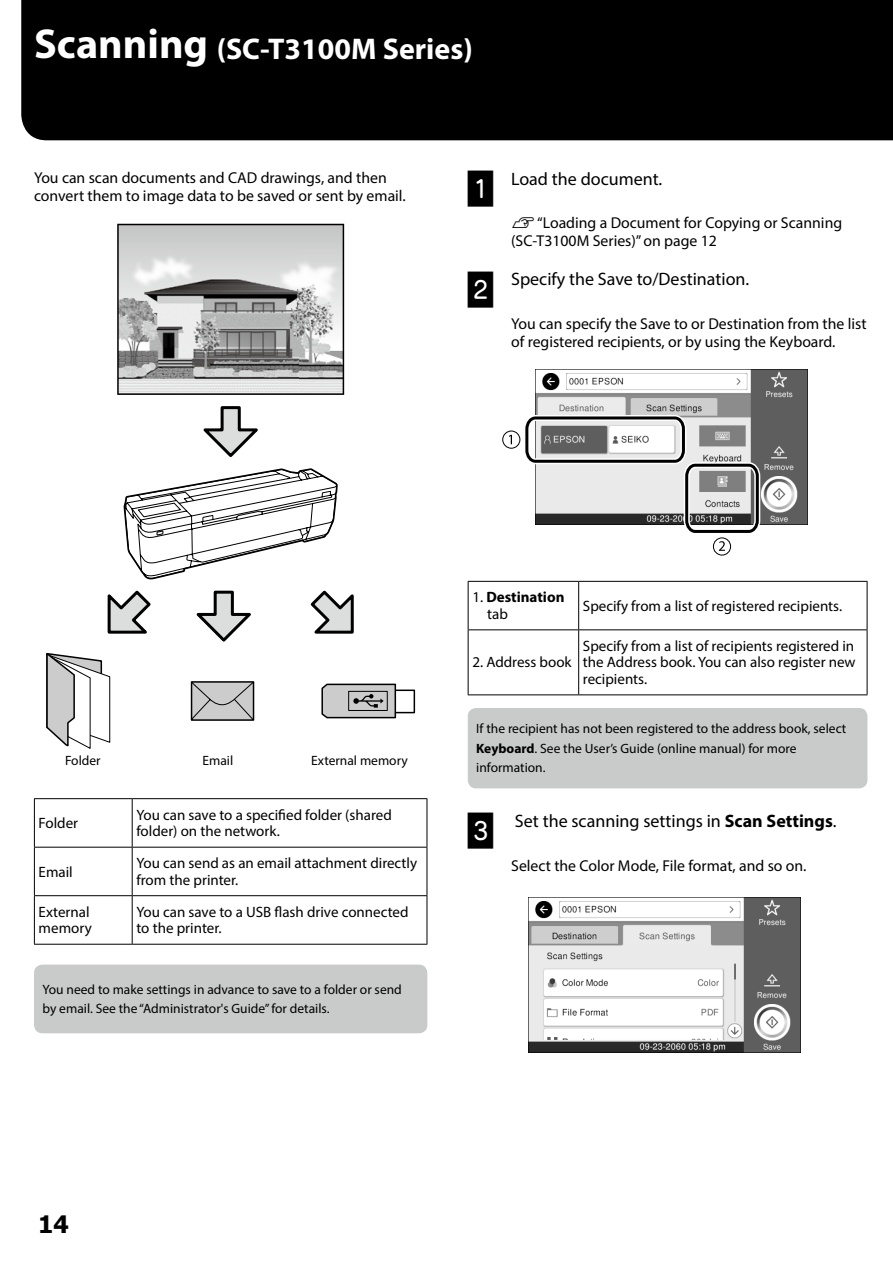
<style>
.page{position:relative;width:893px;height:1263px;background:#fff}
.page>*{position:absolute;margin:0;border:0;box-sizing:border-box;transform-origin:0 0}
.t1{font:36px "JNB3 TP";color:#000}
.t2{font:700 30px "Myriad Pro";color:#fff}
.t3{font:700 24px "Tahoma";color:#000}
.t4{font:18px "Myriad Pro";color:#000}
.t5{font:15.75px/18px "Myriad Pro";color:#000}
.t6{font:15px/16.5px "Myriad Pro";color:#000}
.t7{font:700 15px/16.5px "Myriad Pro";color:#000}
.t8{font:13.5px/19.5px "Myriad Pro";color:#000}
.s1{font-size:42px}
.s2{font-family:"TP Publication Group Icons 4 AAA"}
.s3{font-weight:400}
.s4{font-weight:700}
</style>
<div class="page">
<div style="left:21px;top:0;width:872px;height:140px;background:#000"></div>
<svg style="left:117px;top:224px;width:227px;height:171px"></svg>
<svg style="left:203px;top:406px;width:55px;height:51px"></svg>
<svg style="left:124px;top:468px;width:214px;height:111px"></svg>
<svg style="left:107px;top:590px;width:44px;height:44px"></svg>
<svg style="left:310px;top:590px;width:44px;height:44px"></svg>
<svg style="left:196px;top:590px;width:55px;height:52px"></svg>
<svg style="left:46px;top:653px;width:65px;height:96px"></svg>
<div style="left:191px;top:681px;width:63px;height:40px;background:#2c2c2c"></div>
<svg style="left:191px;top:681px;width:63px;height:39px"></svg>
<div style="left:394px;top:689px;width:21px;height:24px;border:2px solid #000"></div>
<svg style="left:321px;top:683px;width:76px;height:36px"></svg>
<hr style="left:34px;top:798px;width:98px;height:1px;background:#000">
<hr style="left:34px;top:799px;width:1px;height:48px;background:#000">
<hr style="left:132px;top:798px;width:295px;height:1px;background:#000">
<hr style="left:132px;top:799px;width:1px;height:48px;background:#000">
<hr style="left:427px;top:799px;width:1px;height:48px;background:#000">
<hr style="left:34px;top:847px;width:98px;height:1px;background:#000">
<hr style="left:34px;top:847px;width:1px;height:48px;background:#000">
<hr style="left:132px;top:847px;width:295px;height:1px;background:#000">
<hr style="left:132px;top:847px;width:1px;height:48px;background:#000">
<hr style="left:427px;top:847px;width:1px;height:48px;background:#000">
<hr style="left:34px;top:895px;width:98px;height:1px;background:#000">
<hr style="left:34px;top:896px;width:1px;height:48px;background:#000">
<hr style="left:132px;top:895px;width:295px;height:1px;background:#000">
<hr style="left:132px;top:896px;width:1px;height:48px;background:#000">
<hr style="left:427px;top:896px;width:1px;height:48px;background:#000">
<hr style="left:34px;top:944px;width:98px;height:1px;background:#000">
<hr style="left:132px;top:944px;width:295px;height:1px;background:#000">
<div style="left:34px;top:964px;width:393px;height:69px;background:#c9caca;border-radius:9px"></div>
<img style="left:535px;top:370px;width:272px;height:154px">
<div style="left:502px;top:431px;width:18px;height:18px;border:1px solid #000;border-radius:50%"></div>
<svg style="left:509px;top:435px;width:3px;height:9px"></svg>
<div style="left:713px;top:537px;width:18px;height:18px;border:1px solid #000;border-radius:50%"></div>
<svg style="left:525px;top:412px;width:238px;height:139px"></svg>
<hr style="left:468px;top:581px;width:111px;height:1px;background:#000">
<hr style="left:468px;top:582px;width:1px;height:47px;background:#000">
<hr style="left:579px;top:581px;width:288px;height:1px;background:#000">
<hr style="left:578px;top:582px;width:1px;height:47px;background:#000">
<hr style="left:867px;top:582px;width:1px;height:47px;background:#000">
<hr style="left:468px;top:629px;width:111px;height:1px;background:#000">
<hr style="left:468px;top:630px;width:1px;height:64px;background:#000">
<hr style="left:579px;top:629px;width:288px;height:1px;background:#000">
<hr style="left:578px;top:630px;width:1px;height:64px;background:#000">
<hr style="left:867px;top:630px;width:1px;height:64px;background:#000">
<hr style="left:468px;top:694px;width:111px;height:1px;background:#000">
<hr style="left:579px;top:694px;width:288px;height:1px;background:#000">
<div style="left:468px;top:708px;width:399px;height:80px;background:#c9caca;border-radius:9px"></div>
<img style="left:528px;top:898px;width:272px;height:154px">
<h2 class="t2" style="left:34px;top:29px;width:440px"><span class="s1">Scanning</span> (SC-T3100M Series)</h2>
<p class="t5" style="left:34px;top:168px;width:373px">You can scan documents and CAD drawings, and then convert them to image data to be saved or sent by email.</p>
<h1 class="t1" style="left:468px;top:171px;width:30px">A</h1>
<p class="t4" style="left:511px;top:168px;width:153px">Load the document.</p>
<p class="t5" style="left:511px;top:214px;width:333px"><span class="s2">U</span> “Loading a Document for Copying or Scanning (SC-T3100M Series)” on page 12</p>
<h1 class="t1" style="left:468px;top:271px;width:30px">B</h1>
<p class="t4" style="left:511px;top:268px;width:240px">Specify the Save to/Destination.</p>
<p class="t5" style="left:511px;top:314px;width:357px">You can specify the Save to or Destination from the list of registered recipients, or by using the Keyboard.</p>
<p class="t8" style="left:65px;top:750px;width:37px">Folder</p>
<p class="t8" style="left:202px;top:750px;width:32px">Email</p>
<p class="t8" style="left:311px;top:750px;width:98px">External memory</p>
<p class="t6" style="left:39px;top:814px;width:41px">Folder</p>
<p class="t6" style="left:136px;top:806px;width:257px">You can save to a specified folder (shared folder) on the network.</p>
<p class="t6" style="left:39px;top:863px;width:36px">Email</p>
<p class="t6" style="left:136px;top:855px;width:282px">You can send as an email attachment directly from the printer.</p>
<p class="t6" style="left:39px;top:903px;width:55px">External memory</p>
<p class="t6" style="left:136px;top:903px;width:274px">You can save to a USB flash drive connected to the printer.</p>
<p class="t8" style="left:43px;top:979px;width:361px">You need to make settings in advance to save to a folder or send by email. See the “Administrator's Guide” for details.</p>
<p class="t7" style="left:487px;top:589px;width:79px;text-indent:-15px"><span class="s3">1.</span> Destination <span class="s3">tab</span></p>
<p class="t6" style="left:583px;top:597px;width:261px">Specify from a list of registered recipients.</p>
<p class="t6" style="left:472px;top:654px;width:101px">2. Address book</p>
<p class="t6" style="left:583px;top:637px;width:274px;text-align:justify">Specify from a list of recipients registered in the Address book. You can also register new recipients.</p>
<p class="t8" style="left:476px;top:719px;width:372px">If the recipient has not been registered to the address book, select<br><span class="s4">Keyboard</span>. See the User’s Guide (online manual) for more information.</p>
<h1 class="t1" style="left:468px;top:813px;width:30px">C</h1>
<p class="t4" style="left:515px;top:810px;width:323px">Set the scanning settings in <span class="s4">Scan Settings</span>.</p>
<p class="t5" style="left:511px;top:856px;width:297px">Select the Color Mode, File format, and so on.</p>
<h3 class="t3" style="left:38px;top:1207px;width:32px">14</h3>
</div>
